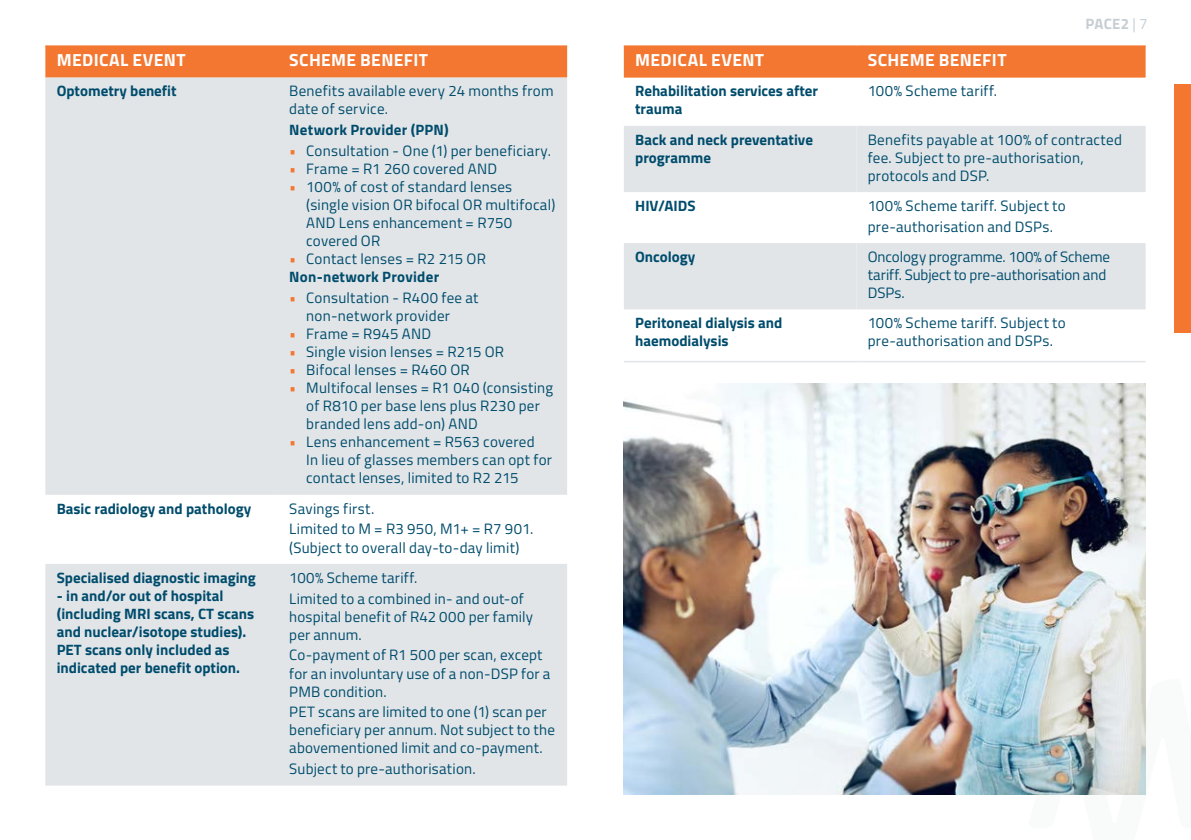
<style>
.page{position:relative;width:1191px;height:840px;background:#fff}
.page>*{position:absolute;margin:0;border:0;box-sizing:border-box;transform-origin:0 0}
.t1{font:700 17.6px "Titillium Web";letter-spacing:.02em;color:#fff}
.t2{font:15px/18px "Titillium Web";letter-spacing:.015em;color:#004c6c}
.t3{font:700 15px/18px "Titillium Web";color:#004c6c}
.t4{font:15px/18px "Titillium Web";letter-spacing:-.005em;color:#004c6c}
.t5{font:700 15px "Titillium Web";letter-spacing:.015em;color:#c6ced4}
.s1{color:#f37731}
.s2{font-weight:700}
.s3{font-weight:400}
</style>
<div class="page">
<div style="left:1174px;top:84px;width:17px;height:248px;background:#f37731"></div>
<div style="left:45px;top:47px;width:522px;height:31px;background:#f37731"></div>
<svg style="left:45px;top:78px;width:233px;height:707px;background:#e3e7ea"></svg>
<svg style="left:278px;top:78px;width:289px;height:707px;background:#e3e7ea"></svg>
<hr style="left:45px;top:45px;width:233px;height:2px;background:#f37731">
<hr style="left:278px;top:45px;width:289px;height:2px;background:#f37731">
<div style="left:624px;top:47px;width:521px;height:31px;background:#f37731"></div>
<svg style="left:624px;top:126px;width:232px;height:183px;fill:#e1e5e8"></svg>
<svg style="left:856px;top:126px;width:289px;height:183px;fill:#e1e5e8"></svg>
<hr style="left:624px;top:45px;width:232px;height:2px;background:#f37731">
<hr style="left:856px;top:45px;width:289px;height:2px;background:#f37731">
<hr style="left:624px;top:360px;width:232px;height:2px;background:#e1e5e8">
<hr style="left:856px;top:360px;width:289px;height:2px;background:#e1e5e8">
<img style="left:624px;top:383px;width:521px;height:411px">
<p class="t1" style="left:57px;top:47px;width:130px">MEDICAL EVENT</p>
<p class="t1" style="left:289px;top:47px;width:140px">SCHEME BENEFIT</p>
<p class="t3" style="left:57px;top:81px;width:121px">Optometry benefit</p>
<p class="t2" style="left:289px;top:84px;width:266px">Benefits available every 24 months from date of service.</p>
<p class="t3" style="left:289px;top:120px;width:161px">Network Provider (PPN)</p>
<p class="t2" style="left:289px;top:143px;width:263px"><span class="s1">•</span> Consultation - One (1) per beneficiary.</p>
<p class="t2" style="left:289px;top:161px;width:209px"><span class="s1">•</span> Frame = R1 260 covered AND</p>
<p class="t2" style="left:306px;top:179px;width:251px;text-indent:-17px"><span class="s1">•</span> 100% of cost of standard lenses (single vision OR bifocal OR multifocal)<br>AND Lens enhancement = R750 covered OR</p>
<p class="t2" style="left:289px;top:251px;width:198px"><span class="s1">•</span> Contact lenses = R2 215 OR<br><span class="s2">Non-network Provider</span></p>
<p class="t2" style="left:306px;top:290px;width:174px;text-indent:-17px"><span class="s1">•</span> Consultation - R400 fee at non-network provider</p>
<p class="t2" style="left:289px;top:326px;width:143px"><span class="s1">•</span> Frame = R945 AND</p>
<p class="t2" style="left:289px;top:344px;width:216px"><span class="s1">•</span> Single vision lenses = R215 OR</p>
<p class="t2" style="left:289px;top:362px;width:182px"><span class="s1">•</span> Bifocal lenses = R460 OR</p>
<p class="t2" style="left:306px;top:380px;width:248px;text-indent:-17px"><span class="s1">•</span> Multifocal lenses = R1 040 (consisting of R810 per base lens plus R230 per branded lens add-on) AND</p>
<p class="t2" style="left:306px;top:434px;width:247px;text-indent:-17px"><span class="s1">•</span> Lens enhancement = R563 covered<br>In lieu of glasses members can opt for contact lenses, limited to R2 215</p>
<p class="t3" style="left:57px;top:498px;width:196px">Basic radiology and pathology</p>
<p class="t2" style="left:289px;top:499px;width:246px;line-height:20.8px">Savings first.<br>Limited to M = R3 950, M1+ = R7 901.</p>
<p class="t2" style="left:289px;top:539px;width:232px">(Subject to overall day-to-day limit)</p>
<p class="t3" style="left:57px;top:567px;width:201px">Specialised diagnostic imaging</p>
<p class="t3" style="left:57px;top:585px;width:199px">- in and/or out of hospital (including MRI scans, CT scans and nuclear/isotope studies).<br>PET scans only included as indicated per benefit option.</p>
<p class="t2" style="left:289px;top:568px;width:236px;line-height:20.8px">100% Scheme tariff.<br>Limited to a combined in- and out-of</p>
<p class="t2" style="left:289px;top:608px;width:245px">hospital benefit of R42 000 per family per annum.</p>
<p class="t2" style="left:289px;top:647px;width:263px">Co-payment of R1 500 per scan, except for an involuntary use of a non-DSP for a<br>PMB condition.</p>
<p class="t2" style="left:289px;top:704px;width:267px">PET scans are limited to one (1) scan per beneficiary per annum. Not subject to the abovementioned limit and co-payment.</p>
<p class="t2" style="left:289px;top:761px;width:188px">Subject to pre-authorisation.</p>
<p class="t5" style="left:1085px;top:18px;width:64px">PACE2 <span class="s3">| 7</span></p>
<p class="t1" style="left:635px;top:47px;width:130px">MEDICAL EVENT</p>
<p class="t1" style="left:867px;top:47px;width:140px">SCHEME BENEFIT</p>
<p class="t3" style="left:635px;top:83px;width:184px">Rehabilitation services after trauma</p>
<p class="t2" style="left:867px;top:84px;width:131px">100% Scheme tariff.</p>
<p class="t3" style="left:635px;top:130px;width:179px">Back and neck preventative programme</p>
<p class="t2" style="left:867px;top:132px;width:256px">Benefits payable at 100% of contracted fee. Subject to pre-authorisation, protocols and DSP.</p>
<p class="t3" style="left:635px;top:196px;width:62px">HIV/AIDS</p>
<p class="t2" style="left:867px;top:196px;width:199px;line-height:20.8px">100% Scheme tariff. Subject to pre-authorisation and DSPs.</p>
<p class="t3" style="left:635px;top:249px;width:62px">Oncology</p>
<p class="t4" style="left:867px;top:249px;width:244px">Oncology programme. 100% of Scheme tariff. Subject to pre-authorisation and<br>DSPs.</p>
<p class="t3" style="left:635px;top:315px;width:149px">Peritoneal dialysis and haemodialysis</p>
<p class="t2" style="left:867px;top:315px;width:199px">100% Scheme tariff. Subject to pre-authorisation and DSPs.</p>
</div>
